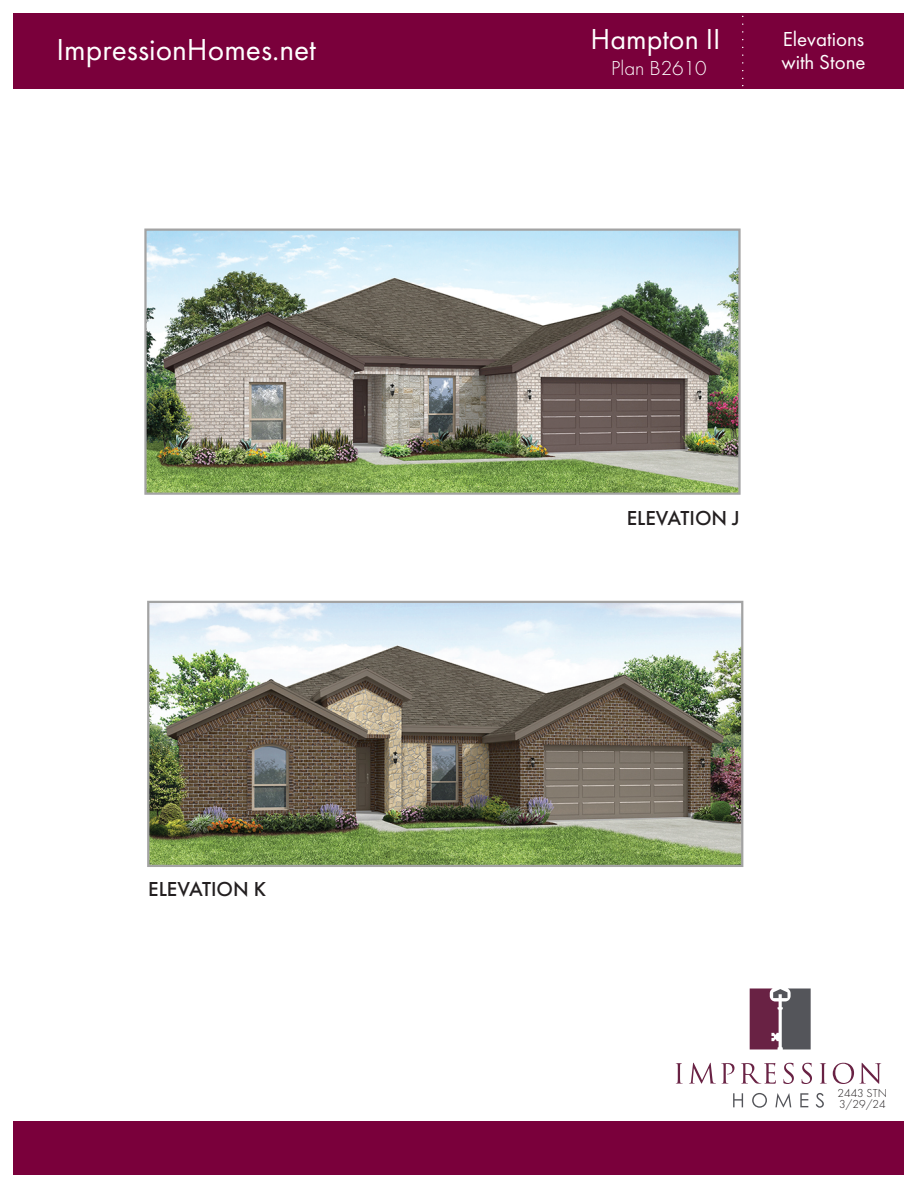
<style>
.page{position:relative;width:918px;height:1188px;background:#fff}
.page>*{position:absolute;margin:0;border:0;box-sizing:border-box;transform-origin:0 0}
.t1{font:31.5px "Futura PT";color:#fff}
.t2{font:30px "Futura PT";color:#fff}
.t3{font:500 21px "Futura PT";color:#231f20}
.t4{font:21px/22.5px "Futura PT";color:#fff}
.t5{font:300 21px "Futura PT";color:#fff}
.t6{font:300 12px/11.2px "Futura PT";color:#231f20}
</style>
<div class="page">
<div style="left:14px;top:1121px;width:890px;height:54px;background:#7a003b"></div>
<svg style="left:733px;top:1093px;width:10px;height:14px"></svg>
<svg style="left:752px;top:1093px;width:15px;height:15px"></svg>
<svg style="left:775px;top:1093px;width:16px;height:14px"></svg>
<svg style="left:800px;top:1093px;width:8px;height:14px"></svg>
<svg style="left:816px;top:1093px;width:8px;height:15px"></svg>
<svg style="left:676px;top:1063px;width:7px;height:21px"></svg>
<svg style="left:689px;top:1063px;width:45px;height:21px"></svg>
<svg style="left:741px;top:1063px;width:35px;height:21px"></svg>
<svg style="left:783px;top:1063px;width:11px;height:21px"></svg>
<svg style="left:802px;top:1063px;width:10px;height:21px"></svg>
<svg style="left:820px;top:1063px;width:7px;height:21px"></svg>
<svg style="left:833px;top:1063px;width:48px;height:21px"></svg>
<svg style="left:750px;top:988px;width:61px;height:61px;background:#6f5263"></svg>
<div style="left:14px;top:14px;width:890px;height:75px;background:#7a003b"></div>
<img style="left:147px;top:232px;width:591px;height:260px">
<img style="left:150px;top:604px;width:590px;height:260px">
<div style="left:144px;top:229px;width:597px;height:266px;border:2px solid #a3a3a3"></div>
<div style="left:147px;top:601px;width:596px;height:266px;border:2px solid #a3a3a3"></div>
<h2 class="t2" style="left:591px;top:21px;width:131px">Hampton II</h2>
<p class="t5" style="left:611px;top:56px;width:97px">Plan B2610</p>
<h1 class="t1" style="left:57px;top:31px;width:261px">ImpressionHomes.net</h1>
<p class="t4" style="left:781px;top:28px;width:86px">Elevations with Stone</p>
<p class="t3" style="left:148px;top:877px;width:119px">ELEVATION K</p>
<p class="t3" style="left:627px;top:506px;width:115px">ELEVATION J</p>
<p class="t6" style="left:838px;top:1088px;width:51px">2443 STN<br>3/29/24</p>
</div>
